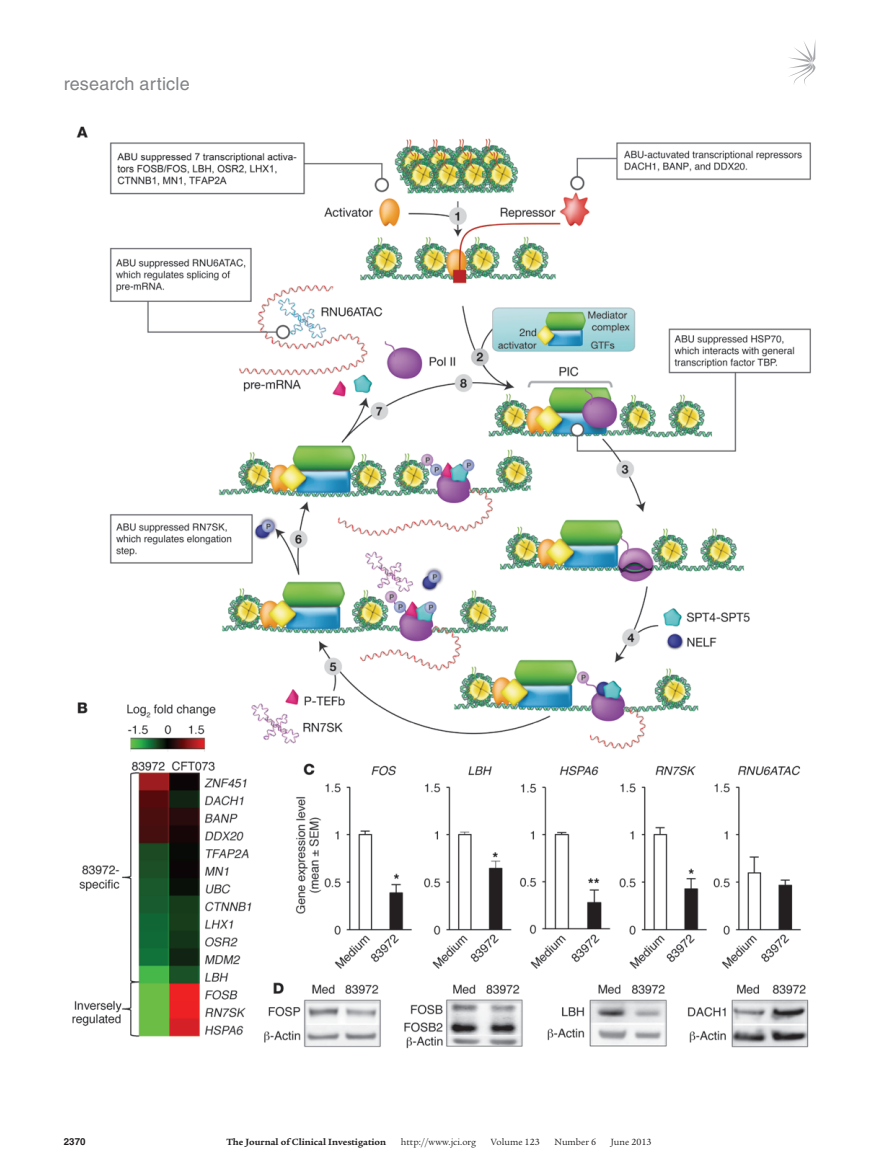
<style>
.page{position:relative;width:878px;height:1175px;background:#fff}
.page>*{position:absolute;margin:0;border:0;box-sizing:border-box;transform-origin:0 0}
.t1{font:18px "Helvetica LT Std";letter-spacing:.01em;color:#808285}
.t2{font:9.75px "Legacy Serif Std";color:#231f20}
.t3{font:700 9.75px "Legacy Serif Std";color:#231f20}
.t4{font:700 9.75px "Helvetica LT Std";color:#231f20}
</style>
<div class="page">
<svg style="left:789px;top:42px;width:26px;height:43px"></svg>
<img style="left:72px;top:126px;width:739px;height:923px">
<h1 class="t1" style="left:64px;top:73px;width:127px">research article</h1>
<p class="t4" style="left:64px;top:1135px;width:23px">2370</p>
<p class="t3" style="left:226px;top:1135px;width:161px">The Journal of Clinical Investigation</p>
<p class="t2" style="left:401px;top:1136px;width:77px">http://www.jci.org</p>
<p class="t2" style="left:491px;top:1136px;width:50px">Volume 123</p>
<p class="t2" style="left:554px;top:1136px;width:43px">Number 6</p>
<p class="t2" style="left:610px;top:1136px;width:42px">June 2013</p>
</div>
